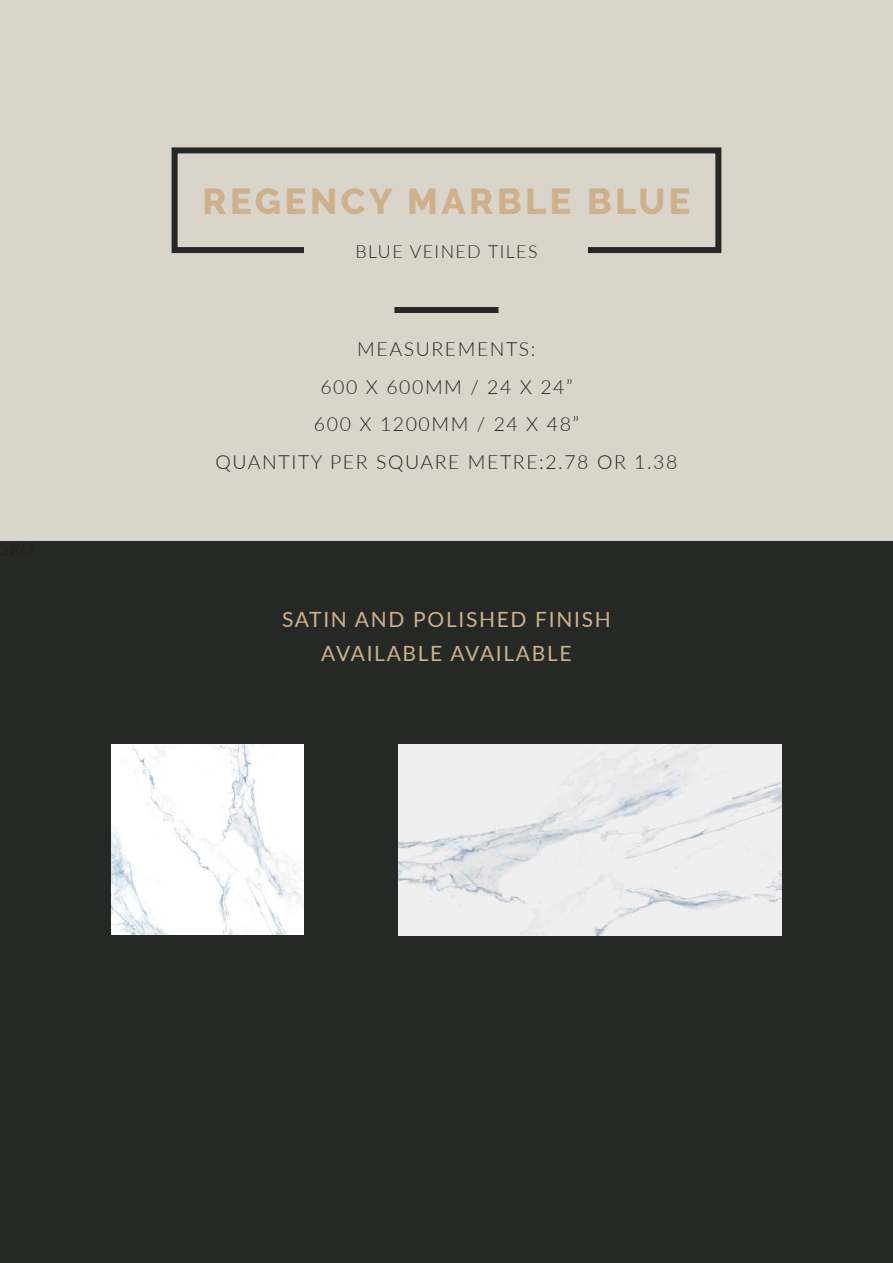
<style>
.page{position:relative;width:893px;height:1263px;background:#d9d5cb}
.page>*{position:absolute;margin:0;border:0;box-sizing:border-box;transform-origin:0 0}
.Header_-_Align_Center{font:800 36px "Raleway";letter-spacing:.1em;color:#ceb18b}
.Subhead_-_Align_Center{font:21px/34.5px "Lato";letter-spacing:.08em;color:#ceb18b;text-align:center}
.Subhead_-_Align_Center-2{font:300 19.5px "Lato";letter-spacing:.08em;color:#262825}
.Subhead_-_Align_Center-3{font:300 18px "Lato";letter-spacing:.08em;color:#262825}
</style>
<div class="page">
<div style="left:0;top:541px;width:893px;height:722px;background:#262825"></div>
<div style="left:172px;top:147px;width:549px;height:106px;border:6px solid #262825"></div>
<div style="left:394px;top:307px;width:104px;height:6px;background:#262825"></div>
<div style="left:305px;top:234px;width:283px;height:32px;background:#d9d5cb"></div>
<img style="left:112px;top:744px;width:191px;height:191px">
<img style="left:398px;top:744px;width:383px;height:191px">
<p class="Header_-_Align_Center" style="left:203px;top:181px;width:489px">REGENCY MARBLE BLUE</p>
<p class="Subhead_-_Align_Center-3" style="left:355px;top:239px;width:184px">BLUE VEINED TILES</p>
<p class="Subhead_-_Align_Center-2" style="left:357px;top:336px;width:180px">MEASUREMENTS:</p>
<p class="Subhead_-_Align_Center-2" style="left:320px;top:373px;width:254px">600 X 600MM / 24 X 24”</p>
<p class="Subhead_-_Align_Center-2" style="left:314px;top:411px;width:267px">600 X 1200MM / 24 X 48”</p>
<p class="Subhead_-_Align_Center-2" style="left:215px;top:448px;width:463px">QUANTITY PER SQUARE METRE:2.78 OR 1.38</p>
<p class="Subhead_-_Align_Center" style="left:282px;top:601px;width:330px">SATIN AND POLISHED FINISH<br>AVAILABLE AVAILABLE</p>
</div>
